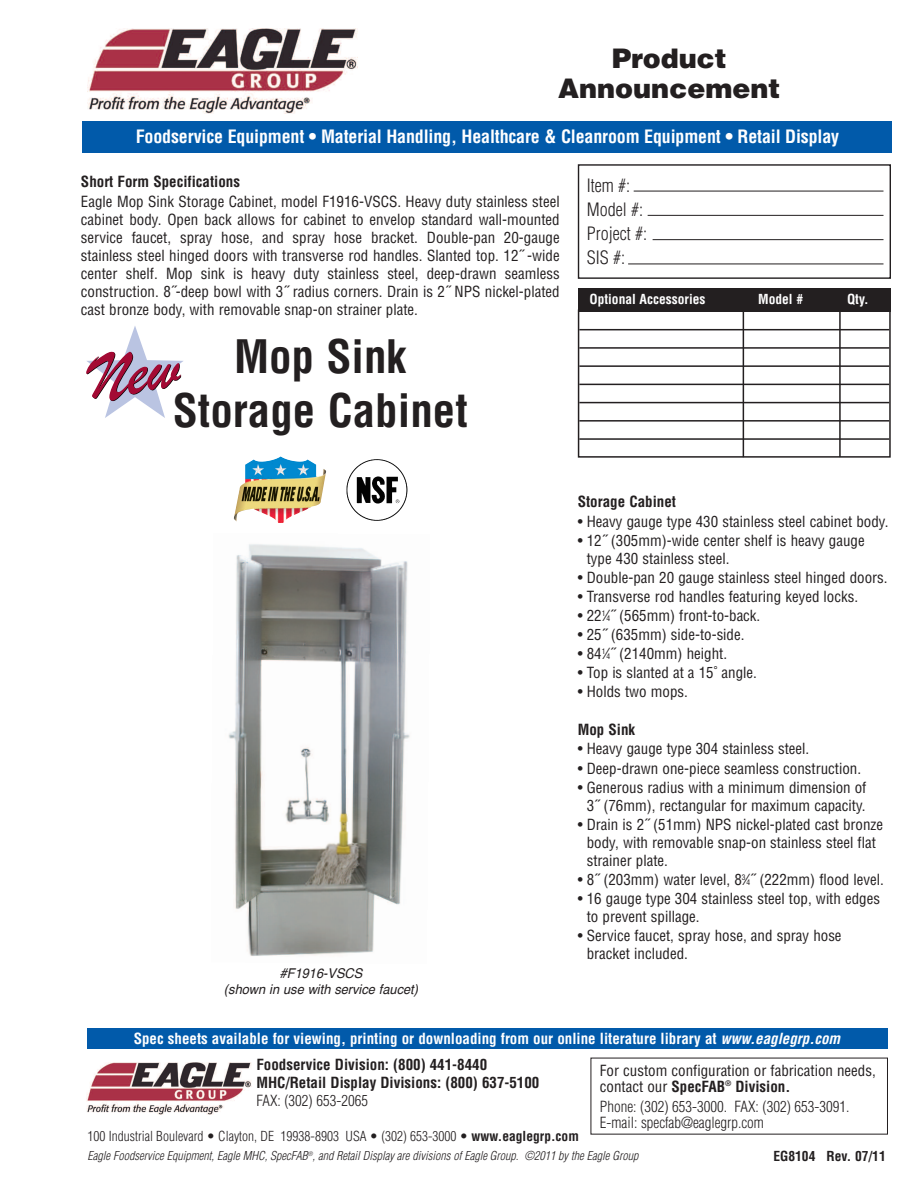
<style>
.page{position:relative;width:918px;height:1188px;background:#fff}
.page>*{position:absolute;margin:0;border:0;box-sizing:border-box;transform-origin:0 0}
.t1{font:700 condensed 45px/54px "Helvetica";color:#231f20;text-align:center}
.t2{font:900 27px/30px "Helvetica";color:#231f20;text-align:center}
.t3{font:700 condensed 18px "Helvetica";letter-spacing:-.01em;color:#fff}
.t4{font:300 condensed 18px/24px "Helvetica";color:#231f20}
.t5{font:condensed 15px/18px "Helvetica";color:#231f20}
.t6{font:700 condensed 15px/18px "Helvetica";color:#231f20}
.t7{font:700 condensed 15px "Helvetica";color:#fff}
.t8{font:300 condensed 15px/16.5px "Helvetica";color:#231f20}
.t9{font:300 condensed 13.5px "Helvetica";color:#231f20}
.t10{font:italic 13.5px/16.2px "Helvetica";color:#231f20;text-align:center;scale:.95 1}
.t11{font:700 condensed 13.5px "Helvetica";color:#fff}
.t12{font:700 condensed 13.5px "Helvetica";color:#231f20}
.t13{font:italic 300 condensed 12px "Helvetica";color:#231f20}
.s1{font-size:7.5px}
.s2{font-style:italic}
.s3{font-weight:700}
</style>
<div class="page">
<img style="left:228px;top:544px;width:182px;height:412px">
<div style="left:578px;top:164px;width:313px;height:115px;border:1px solid #231f20"></div>
<hr style="left:634px;top:191px;width:249px;height:1px;background:#231f20">
<hr style="left:648px;top:215px;width:235px;height:1px;background:#231f20">
<hr style="left:653px;top:239px;width:230px;height:1px;background:#231f20">
<hr style="left:628px;top:264px;width:255px;height:1px;background:#231f20">
<img style="left:86px;top:1062px;width:166px;height:52px">
<div style="left:88px;top:1028px;width:800px;height:21px;background:#015aaa"></div>
<div style="left:82px;top:122px;width:810px;height:31px;background:#015aaa"></div>
<img style="left:88px;top:28px;width:270px;height:85px">
<img style="left:317px;top:469px;width:9px;height:36px">
<img style="left:346px;top:459px;width:62px;height:62px">
<div style="left:578px;top:309px;width:313px;height:149px;border:2px solid #231f20"></div>
<hr style="left:579px;top:329px;width:310px;height:1px;background:#231f20">
<hr style="left:579px;top:347px;width:310px;height:2px;background:#231f20">
<hr style="left:579px;top:365px;width:310px;height:2px;background:#231f20">
<hr style="left:579px;top:384px;width:310px;height:1px;background:#231f20">
<hr style="left:579px;top:402px;width:310px;height:1px;background:#231f20">
<hr style="left:579px;top:420px;width:310px;height:2px;background:#231f20">
<hr style="left:579px;top:438px;width:310px;height:2px;background:#231f20">
<hr style="left:743px;top:304px;width:1px;height:153px;background:#231f20">
<hr style="left:839px;top:307px;width:2px;height:150px;background:#231f20">
<div style="left:578px;top:288px;width:313px;height:24px;background:#231f20"></div>
<svg style="left:87px;top:326px;width:96px;height:92px"></svg>
<h2 class="t2" style="left:558px;top:45px;width:224px">Product<br>Announcement</h2>
<p class="t3" style="left:136px;top:126px;width:705px">Foodservice Equipment • Material Handling, Healthcare &amp; Cleanroom Equipment • Retail Display</p>
<p class="t6" style="left:81px;top:173px;width:161px">Short Form Specifications</p>
<p class="t5" style="left:81px;top:193px;width:480px;text-align:justify">Eagle Mop Sink Storage Cabinet, model F1916-VSCS. Heavy duty stainless steel cabinet body. Open back allows for cabinet to envelop standard wall-mounted service faucet, spray hose, and spray hose bracket. Double-pan 20-gauge stainless steel hinged doors with transverse rod handles. Slanted top. 12˝ -wide center shelf. Mop sink is heavy duty stainless steel, deep-drawn seamless construction. 8˝-deep bowl with 3˝ radius corners. Drain is 2˝ NPS nickel-plated cast bronze body, with removable snap-on strainer plate.</p>
<h1 class="t1" style="left:173px;top:331px;width:296px">Mop Sink<br>Storage Cabinet</h1>
<p class="t4" style="left:587px;top:174px;width:62px">Item #:<br>Model #:<br>Project #:<br>SIS #:</p>
<p class="t11" style="left:589px;top:291px;width:118px">Optional Accessories</p>
<p class="t11" style="left:758px;top:291px;width:46px">Model #</p>
<p class="t11" style="left:847px;top:291px;width:23px">Qty.</p>
<p class="t10" style="left:224px;top:966px;width:206px">#F1916-VSCS<br>(shown in use with service faucet)</p>
<p class="t6" style="left:578px;top:493px;width:100px">Storage Cabinet</p>
<p class="t5" style="left:578px;top:512px;width:312px">• Heavy gauge type 430 stainless steel cabinet body.</p>
<p class="t5" style="left:587px;top:531px;width:279px;text-indent:-9px">• 12˝ (305mm)-wide center shelf is heavy gauge type 430 stainless steel.</p>
<p class="t5" style="left:578px;top:569px;width:311px">• Double-pan 20 gauge stainless steel hinged doors.</p>
<p class="t5" style="left:578px;top:588px;width:282px">• Transverse rod handles featuring keyed locks.</p>
<p class="t5" style="left:578px;top:607px;width:184px">• 22<sup>1</sup>⁄<span class="s1">4</span>˝ (565mm) front-to-back.</p>
<p class="t5" style="left:578px;top:626px;width:168px">• 25˝ (635mm) side-to-side.</p>
<p class="t5" style="left:578px;top:645px;width:151px">• 84<sup>1</sup>⁄<span class="s1">4</span>˝ (2140mm) height.</p>
<p class="t5" style="left:578px;top:664px;width:181px">• Top is slanted at a 15˚ angle.</p>
<p class="t5" style="left:578px;top:683px;width:112px">• Holds two mops.</p>
<p class="t6" style="left:578px;top:721px;width:59px">Mop Sink</p>
<p class="t5" style="left:578px;top:740px;width:233px">• Heavy gauge type 304 stainless steel.</p>
<p class="t5" style="left:578px;top:759px;width:285px">• Deep-drawn one-piece seamless construction.</p>
<p class="t5" style="left:578px;top:778px;width:290px;text-align:center">• Generous radius with a minimum dimension of<br>3˝ (76mm), rectangular for maximum capacity.</p>
<p class="t5" style="left:587px;top:816px;width:298px;text-indent:-9px">• Drain is 2˝ (51mm) NPS nickel-plated cast bronze body, with removable snap-on stainless steel flat strainer plate.</p>
<p class="t5" style="left:578px;top:871px;width:308px">• 8˝ (203mm) water level, 8<sup>3</sup>⁄<span class="s1">4</span>˝ (222mm) flood level.</p>
<p class="t5" style="left:587px;top:890px;width:295px;text-indent:-9px">• 16 gauge type 304 stainless steel top, with edges to prevent spillage.</p>
<p class="t5" style="left:587px;top:927px;width:256px;text-indent:-9px">• Service faucet, spray hose, and spray hose bracket included.</p>
<p class="t7" style="left:134px;top:1030px;width:708px">Spec sheets available for viewing, printing or downloading from our online literature library at <span class="s2">www.eaglegrp.com</span></p>
<p class="t6" style="left:256px;top:1056px;width:285px">Foodservice Division: (800) 441-8440<br>MHC/Retail Display Divisions: (800) 637-5100</p>
<p class="t8" style="left:256px;top:1093px;width:113px">FAX: (302) 653-2065</p>
<p class="t5" style="left:600px;top:1062px;width:277px;line-height:16.5px">For custom configuration or fabrication needs, contact our <span class="s3">SpecFAB</span><sup>®</sup> <span class="s3">Division.</span></p>
<p class="t8" style="left:600px;top:1098px;width:251px">Phone: (302) 653-3000. FAX: (302) 653-3091.<br>E-mail: specfab@eaglegrp.com</p>
<p class="t9" style="left:88px;top:1128px;width:493px">100 Industrial Boulevard • Clayton, DE 19938-8903 USA • (302) 653-3000 • <span class="s3">www.eaglegrp.com</span></p>
<p class="t13" style="left:88px;top:1149px;width:552px">Eagle Foodservice Equipment, Eagle MHC, SpecFAB<sup>®</sup>, and Retail Display are divisions of Eagle Group. ©2011 by the Eagle Group</p>
<p class="t12" style="left:773px;top:1149px;width:114px">EG8104 Rev. 07/11</p>
</div>
